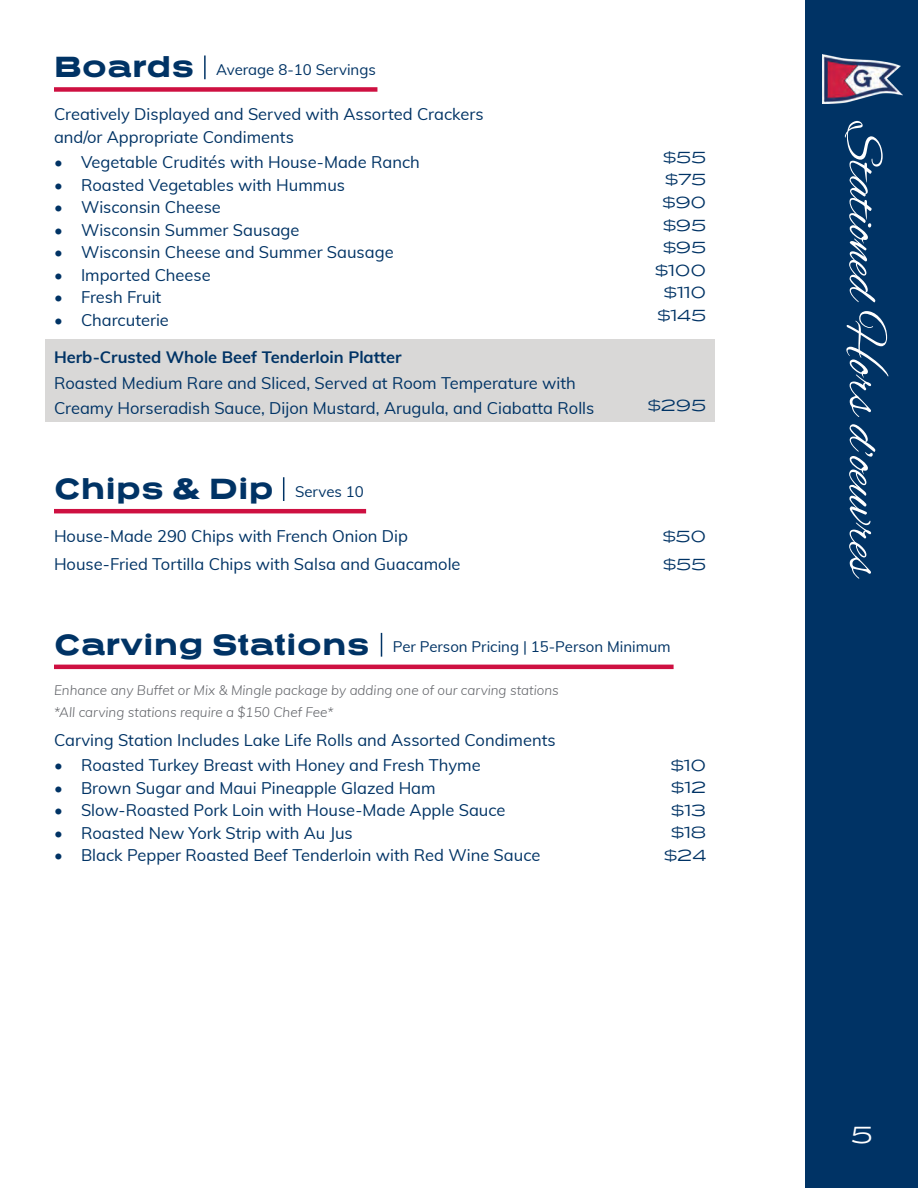
<style>
.page{position:relative;width:918px;height:1188px;background:#fff}
.page>*{position:absolute;margin:0;border:0;box-sizing:border-box;transform-origin:0 0}
.t1{font:52.5px "Alex Brush";color:#fff}
.t2{font:30px "Presicav Hv";color:#003365}
.t3{font:24px "Presicav Lt";color:#fff}
.t4{font:16.5px/25.5px "Muli";color:#003365}
.t5{font:16.5px "Presicav Lt";color:#003365}
.t6{font:700 16.5px "Muli";color:#003365}
.t7{font:15px "Muli";color:#003365}
.t8{font:italic 300 13.5px "Muli";color:#63656a}
</style>
<div class="page">
<div style="left:45px;top:340px;width:669px;height:82px;background:#d9d8d7"></div>
<div style="left:806px;top:0;width:112px;height:1188px;background:#003365"></div>
<div style="left:54px;top:87px;width:323px;height:5px;background:#ce1041"></div>
<hr style="left:204px;top:56px;width:2px;height:23px;background:#003365">
<svg style="left:283px;top:477px;width:1px;height:24px"></svg>
<hr style="left:54px;top:509px;width:312px;height:4px;background:#ce1041">
<hr style="left:54px;top:665px;width:620px;height:4px;background:#ce1041">
<svg style="left:381px;top:633px;width:1px;height:24px"></svg>
<img style="left:822px;top:54px;width:80px;height:49px">
<p class="t2" style="left:54px;top:48px;width:142px">Boards</p>
<p class="t4" style="left:54px;top:101px;width:431px">Creatively Displayed and Served with Assorted Crackers</p>
<p class="t4" style="left:54px;top:123px;width:241px">and/or Appropriate Condiments</p>
<p class="t4" style="left:54px;top:149px;width:367px">• Vegetable Crudités with House-Made Ranch</p>
<p class="t4" style="left:54px;top:171px;width:293px">• Roasted Vegetables with Hummus</p>
<p class="t4" style="left:54px;top:194px;width:168px">• Wisconsin Cheese</p>
<p class="t4" style="left:54px;top:216px;width:247px">• Wisconsin Summer Sausage</p>
<p class="t4" style="left:54px;top:239px;width:341px">• Wisconsin Cheese and Summer Sausage</p>
<p class="t4" style="left:54px;top:261px;width:158px">• Imported Cheese</p>
<p class="t4" style="left:54px;top:284px;width:109px">• Fresh Fruit</p>
<p class="t4" style="left:54px;top:306px;width:116px">• Charcuterie</p>
<p class="t6" style="left:54px;top:345px;width:349px">Herb-Crusted Whole Beef Tenderloin Platter</p>
<p class="t4" style="left:54px;top:369px;width:542px">Roasted Medium Rare and Sliced, Served at Room Temperature with<br>Creamy Horseradish Sauce, Dijon Mustard, Arugula, and Ciabatta Rolls</p>
<p class="t7" style="left:216px;top:59px;width:161px">Average 8-10 Servings</p>
<p class="t2" style="left:54px;top:470px;width:221px">Chips &amp; Dip</p>
<p class="t7" style="left:295px;top:480px;width:70px">Serves 10</p>
<p class="t4" style="left:54px;top:523px;width:355px">House-Made 290 Chips with French Onion Dip</p>
<p class="t4" style="left:54px;top:551px;width:408px">House-Fried Tortilla Chips with Salsa and Guacamole</p>
<p class="t5" style="left:664px;top:147px;width:44px">$55</p>
<p class="t5" style="left:666px;top:169px;width:42px">$75</p>
<p class="t5" style="left:663px;top:192px;width:45px">$90</p>
<p class="t5" style="left:664px;top:214px;width:44px">$95</p>
<p class="t5" style="left:664px;top:237px;width:44px">$95</p>
<p class="t5" style="left:656px;top:259px;width:52px">$100</p>
<p class="t5" style="left:664px;top:282px;width:44px">$110</p>
<p class="t5" style="left:658px;top:304px;width:50px">$145</p>
<p class="t5" style="left:648px;top:394px;width:60px">$295</p>
<p class="t5" style="left:663px;top:526px;width:45px">$50</p>
<p class="t5" style="left:664px;top:554px;width:44px">$55</p>
<p class="t2" style="left:54px;top:625px;width:317px">Carving Stations</p>
<p class="t8" style="left:54px;top:680px;width:506px">Enhance any Buffet or Mix &amp; Mingle package by adding one of our carving stations</p>
<p class="t8" style="left:54px;top:702px;width:281px">*All carving stations require a $150 Chef Fee*</p>
<p class="t4" style="left:54px;top:726px;width:503px">Carving Station Includes Lake Life Rolls and Assorted Condiments</p>
<p class="t4" style="left:54px;top:752px;width:428px">• Roasted Turkey Breast with Honey and Fresh Thyme</p>
<p class="t4" style="left:54px;top:774px;width:383px">• Brown Sugar and Maui Pineapple Glazed Ham</p>
<p class="t4" style="left:54px;top:797px;width:453px">• Slow-Roasted Pork Loin with House-Made Apple Sauce</p>
<p class="t4" style="left:54px;top:819px;width:300px">• Roasted New York Strip with Au Jus</p>
<p class="t4" style="left:54px;top:842px;width:488px">• Black Pepper Roasted Beef Tenderloin with Red Wine Sauce</p>
<p class="t7" style="left:393px;top:636px;width:279px">Per Person Pricing | 15-Person Minimum</p>
<p class="t5" style="left:671px;top:754px;width:37px">$10</p>
<p class="t5" style="left:672px;top:777px;width:36px">$12</p>
<p class="t5" style="left:672px;top:800px;width:36px">$13</p>
<p class="t5" style="left:671px;top:822px;width:36px">$18</p>
<p class="t5" style="left:665px;top:845px;width:43px">$24</p>
<p class="t1" style="left:893px;top:122px;width:459px;rotate:90deg">Stationed Hors d’oeuvres</p>
<p class="t3" style="left:851px;top:1120px;width:24px">5</p>
</div>
